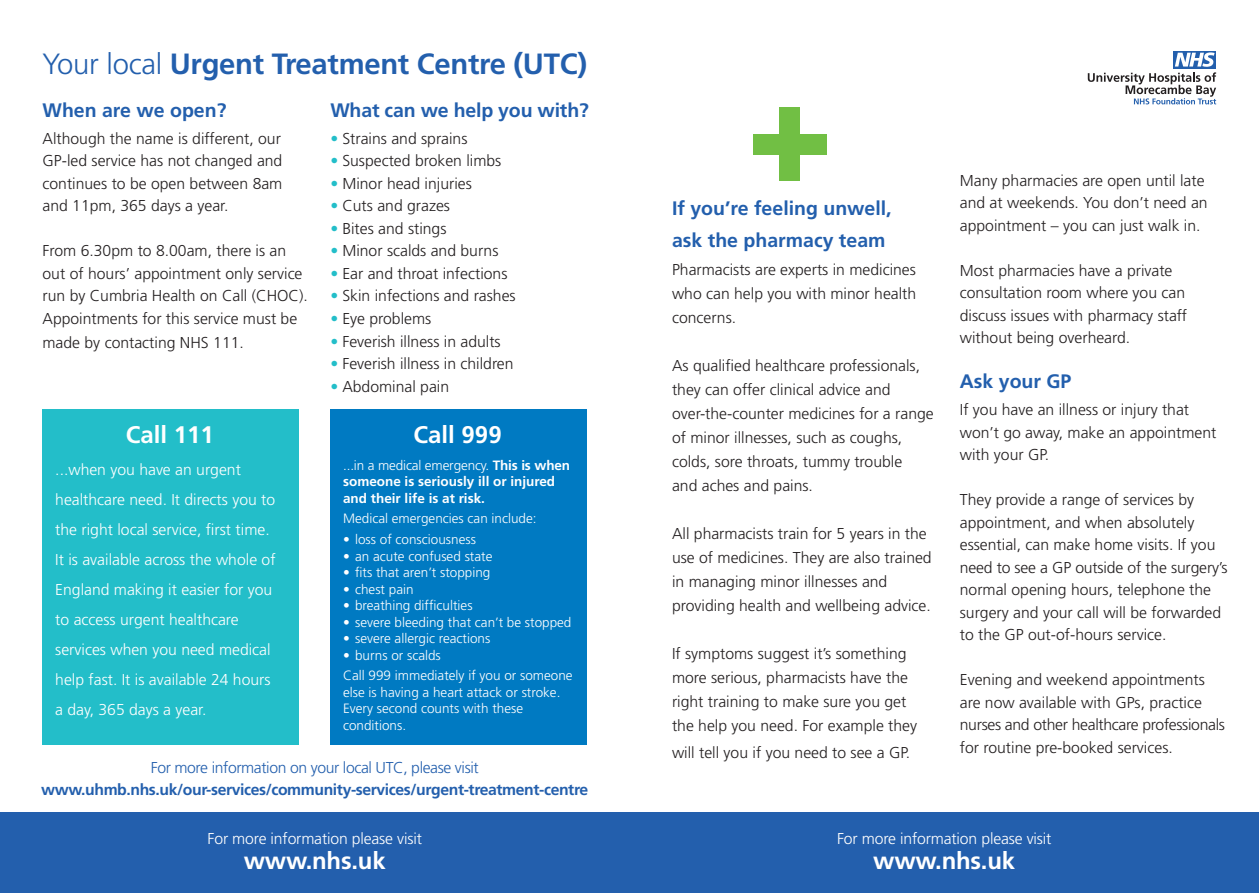
<style>
.page{position:relative;width:1259px;height:893px;background:#fff}
.page>*{position:absolute;margin:0;border:0;box-sizing:border-box;transform-origin:0 0}
.t1{font:700 29.25px "Frutiger";letter-spacing:-.01em;color:#235fad}
.t2{font:700 24px "Frutiger";letter-spacing:-.005em;color:#fff}
.t3{font:700 19.5px "Frutiger";color:#235fad}
.t4{font:300 15.75px/22.5px "Frutiger";color:#231f20}
.t5{font:300 15.75px/30px "Frutiger";color:#fff}
.t6{font:700 15.75px "Frutiger";letter-spacing:-.025em;color:#235fad}
.t7{font:300 15.75px "Frutiger";letter-spacing:-.025em;color:#235fad}
.t8{font:300 13.5px/16.5px "Frutiger";color:#fff}
.t9{font:700 13.5px/16.5px "Frutiger";color:#fff}
.s1{font-weight:300}
.s2{color:#23bec9}
</style>
<div class="page">
<div style="left:43px;top:409px;width:256px;height:336px;background:#23bec9"></div>
<div style="left:330px;top:409px;width:257px;height:336px;background:#007ac2"></div>
<div style="left:0;top:812px;width:1259px;height:81px;background:#235fad"></div>
<div style="left:1173px;top:51px;width:43px;height:17px;background:#235fad"></div>
<svg style="left:1087px;top:52px;width:129px;height:52px"></svg>
<div style="left:779px;top:107px;width:20px;height:74px;background:#71bf44"></div>
<div style="left:753px;top:134px;width:73px;height:20px;background:#71bf44"></div>
<p class="t1" style="left:42px;top:47px;width:546px"><span class="s1">Your local</span> Urgent Treatment Centre (UTC)</p>
<p class="t3" style="left:43px;top:99px;width:185px">When are we open?</p>
<p class="t4" style="left:43px;top:127px;width:240px">Although the name is different, our</p>
<p class="t4" style="left:43px;top:150px;width:241px">GP-led service has not changed and</p>
<p class="t4" style="left:43px;top:172px;width:241px">continues to be open between 8am</p>
<p class="t4" style="left:43px;top:195px;width:187px">and 11pm, 365 days a year.</p>
<p class="t4" style="left:43px;top:240px;width:267px">From 6.30pm to 8.00am, there is an out of hours’ appointment only service run by Cumbria Health on Call (CHOC).<br>Appointments for this service must be</p>
<p class="t4" style="left:43px;top:331px;width:203px">made by contacting NHS 111.</p>
<p class="t2" style="left:126px;top:421px;width:90px">Call 111</p>
<p class="t5" style="left:55px;top:454px;width:187px">...when you have an urgent</p>
<p class="t5" style="left:55px;top:484px;width:221px">healthcare need. It directs you to the right local service, first time.</p>
<p class="t5" style="left:55px;top:544px;width:222px">It is available across the whole of<br>England making it easier for you</p>
<p class="t5" style="left:55px;top:604px;width:185px">to access urgent healthcare</p>
<p class="t5" style="left:55px;top:634px;width:217px">services when you need medical help fast. It is available 24 hours</p>
<p class="t5" style="left:55px;top:694px;width:153px">a day, 365 days a year.</p>
<p class="t3" style="left:330px;top:99px;width:260px">What can we help you with?</p>
<p class="t4" style="left:330px;top:127px;width:139px"><span class="s2">•</span> Strains and sprains</p>
<p class="t4" style="left:330px;top:150px;width:172px"><span class="s2">•</span> Suspected broken limbs</p>
<p class="t4" style="left:330px;top:172px;width:143px"><span class="s2">•</span> Minor head injuries</p>
<p class="t4" style="left:330px;top:195px;width:121px"><span class="s2">•</span> Cuts and grazes</p>
<p class="t4" style="left:330px;top:217px;width:118px"><span class="s2">•</span> Bites and stings</p>
<p class="t4" style="left:330px;top:240px;width:170px"><span class="s2">•</span> Minor scalds and burns</p>
<p class="t4" style="left:330px;top:262px;width:179px"><span class="s2">•</span> Ear and throat infections</p>
<p class="t4" style="left:330px;top:285px;width:187px"><span class="s2">•</span> Skin infections and rashes</p>
<p class="t4" style="left:330px;top:307px;width:102px"><span class="s2">•</span> Eye problems</p>
<p class="t4" style="left:330px;top:330px;width:172px"><span class="s2">•</span> Feverish illness in adults</p>
<p class="t4" style="left:330px;top:352px;width:185px"><span class="s2">•</span> Feverish illness in children</p>
<p class="t4" style="left:330px;top:375px;width:120px"><span class="s2">•</span> Abdominal pain</p>
<p class="t2" style="left:413px;top:421px;width:90px">Call 999</p>
<p class="t9" style="left:343px;top:457px;width:228px"><span class="s1">...in a medical emergency.</span> This is when someone is seriously ill or injured</p>
<p class="t9" style="left:343px;top:490px;width:143px">and their life is at risk.</p>
<p class="t8" style="left:343px;top:510px;width:195px">Medical emergencies can include:</p>
<p class="t8" style="left:343px;top:531px;width:134px">• loss of consciousness</p>
<p class="t8" style="left:343px;top:548px;width:151px">• an acute confused state</p>
<p class="t8" style="left:343px;top:564px;width:149px">• fits that aren’t stopping</p>
<p class="t8" style="left:343px;top:581px;width:72px">• chest pain</p>
<p class="t8" style="left:343px;top:597px;width:131px">• breathing difficulties</p>
<p class="t8" style="left:343px;top:614px;width:230px">• severe bleeding that can’t be stopped</p>
<p class="t8" style="left:343px;top:630px;width:149px">• severe allergic reactions</p>
<p class="t8" style="left:343px;top:647px;width:99px">• burns or scalds</p>
<p class="t8" style="left:343px;top:667px;width:231px">Call 999 immediately if you or someone else is having a heart attack or stroke.<br>Every second counts with these</p>
<p class="t8" style="left:343px;top:717px;width:65px">conditions.</p>
<p class="t7" style="left:151px;top:758px;width:329px">For more information on your local UTC, please visit</p>
<p class="t6" style="left:41px;top:780px;width:548px">www.uhmb.nhs.uk/our-services/community-services/urgent-treatment-centre</p>
<p class="t5" style="left:207px;top:823px;width:216px">For more information please visit</p>
<p class="t2" style="left:244px;top:847px;width:143px">www.nhs.uk</p>
<p class="t3" style="left:672px;top:197px;width:221px">If you’re feeling unwell,</p>
<p class="t3" style="left:672px;top:228px;width:215px">ask the pharmacy team</p>
<p class="t4" style="left:672px;top:257px;width:246px;line-height:24px;text-align:justify">Pharmacists are experts in medicines who can help you with minor health concerns.</p>
<p class="t4" style="left:672px;top:353px;width:249px;line-height:24px">As qualified healthcare professionals, they can offer clinical advice and</p>
<p class="t4" style="left:672px;top:401px;width:263px;line-height:24px">over-the-counter medicines for a range of minor illnesses, such as coughs, colds, sore throats, tummy trouble</p>
<p class="t4" style="left:672px;top:474px;width:142px">and aches and pains.</p>
<p class="t4" style="left:672px;top:521px;width:261px;line-height:24px">All pharmacists train for 5 years in the use of medicines. They are also trained in managing minor illnesses and</p>
<p class="t4" style="left:672px;top:594px;width:260px">providing health and wellbeing advice.</p>
<p class="t4" style="left:672px;top:641px;width:237px;line-height:24px;text-align:justify">If symptoms suggest it’s something more serious, pharmacists have the right training to make sure you get</p>
<p class="t4" style="left:672px;top:712px;width:247px;line-height:27px">the help you need. For example they will tell you if you need to see a GP.</p>
<p class="t4" style="left:960px;top:169px;width:249px">Many pharmacies are open until late and at weekends. You don’t need an appointment – you can just walk in.</p>
<p class="t4" style="left:960px;top:259px;width:214px">Most pharmacies have a private</p>
<p class="t4" style="left:960px;top:282px;width:227px">consultation room where you can</p>
<p class="t4" style="left:960px;top:304px;width:229px">discuss issues with pharmacy staff</p>
<p class="t4" style="left:960px;top:327px;width:172px">without being overheard.</p>
<p class="t3" style="left:960px;top:370px;width:113px">Ask your GP</p>
<p class="t4" style="left:960px;top:398px;width:258px">If you have an illness or injury that won’t go away, make an appointment with your GP.</p>
<p class="t4" style="left:960px;top:488px;width:236px">They provide a range of services by</p>
<p class="t4" style="left:960px;top:511px;width:269px">appointment, and when absolutely essential, can make home visits. If you need to see a GP outside of the surgery’s normal opening hours, telephone the surgery and your call will be forwarded to the GP out-of-hours service.</p>
<p class="t4" style="left:960px;top:668px;width:267px">Evening and weekend appointments are now available with GPs, practice nurses and other healthcare professionals for routine pre-booked services.</p>
<p class="t5" style="left:837px;top:823px;width:216px">For more information please visit</p>
<p class="t2" style="left:873px;top:847px;width:143px">www.nhs.uk</p>
</div>
